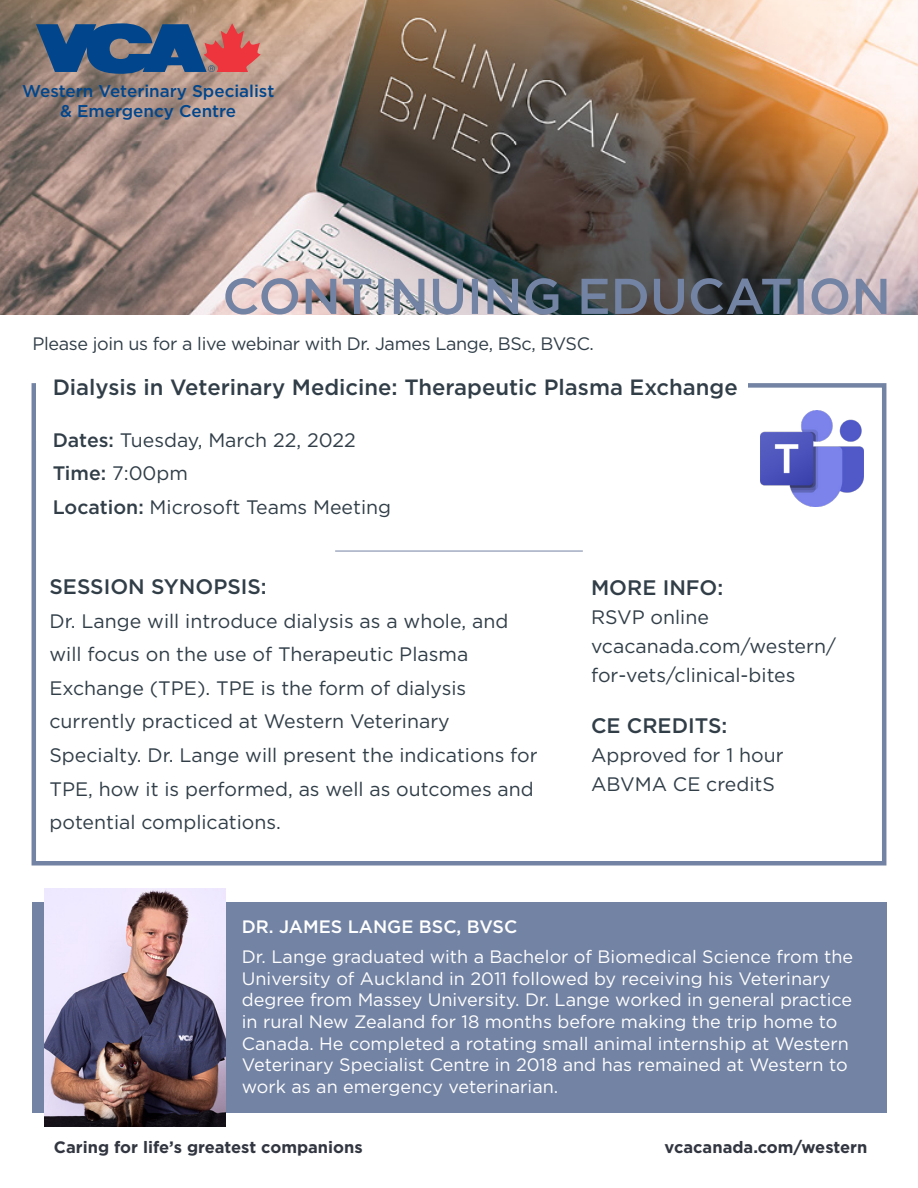
<style>
.page{position:relative;width:918px;height:1188px;background:#fff}
.page>*{position:absolute;margin:0;border:0;box-sizing:border-box;transform-origin:0 0}
.t1{font:500 22.2px "Gotham";color:#313e48}
.t2{font:500 21px "Gotham";color:#313e48}
.t3{font:19.5px/33.6px "Gotham";color:#313e48}
.t4{font:18px/21.6px "Gotham";color:#fff}
.t5{font:18px "Gotham";letter-spacing:-.02em;color:#313e48}
.t6{font:500 18px "Gotham";color:#fff}
.t7{font:500 16.95px/20.4px "Gotham";color:#01468c;text-align:center}
.Body_Copy{font:700 16.5px "Gotham";color:#323640}
.s1{font-weight:500}
</style>
<div class="page">
<img style="left:0;top:0;width:918px;height:315px">
<div style="left:32px;top:383px;width:854px;height:483px;background:#fff;border:4px solid #7383a3"></div>
<div style="left:36px;top:320px;width:711px;height:121px;background:#fff"></div>
<div style="left:32px;top:902px;width:854px;height:211px;background:#7383a3"></div>
<img style="left:45px;top:889px;width:180px;height:238px">
<svg style="left:36px;top:23px;width:225px;height:51px;background:#5c5e7d"></svg>
<svg style="left:225px;top:278px;width:661px;height:37px;background:#818490"></svg>
<hr style="left:335px;top:551px;width:248px;height:1px;background:#7383a3">
<img style="left:761px;top:410px;width:103px;height:96px">
<p class="t7" style="left:22px;top:80px;width:254px">Western Veterinary Specialist &amp; Emergency Centre</p>
<p class="t5" style="left:32px;top:332px;width:563px">Please join us for a live webinar with Dr. James Lange, BSc, BVSC.</p>
<p class="t1" style="left:53px;top:373px;width:687px">Dialysis in Veterinary Medicine: Therapeutic Plasma Exchange</p>
<p class="t3" style="left:53px;top:422px;width:305px"><span class="s1">Dates:</span> Tuesday, March 22, 2022</p>
<p class="t3" style="left:53px;top:456px;width:137px"><span class="s1">Time:</span> 7:00pm</p>
<p class="t3" style="left:53px;top:490px;width:340px"><span class="s1">Location:</span> Microsoft Teams Meeting</p>
<p class="t2" style="left:50px;top:573px;width:219px">SESSION SYNOPSIS:</p>
<p class="t3" style="left:50px;top:604px;width:490px">Dr. Lange will introduce dialysis as a whole, and will focus on the use of Therapeutic Plasma Exchange (TPE). TPE is the form of dialysis currently practiced at Western Veterinary Specialty. Dr. Lange will present the indications for TPE, how it is performed, as well as outcomes and potential complications.</p>
<p class="t2" style="left:591px;top:574px;width:134px">MORE INFO:</p>
<p class="t3" style="left:591px;top:600px;width:119px">RSVP online</p>
<p class="t3" style="left:591px;top:631px;width:246px;line-height:28.8px">vcacanada.com/western/ for-vets/clinical-bites</p>
<p class="t2" style="left:591px;top:712px;width:138px">CE CREDITS:</p>
<p class="t3" style="left:591px;top:740px;width:194px;line-height:28.8px">Approved for 1 hour<br>ABVMA CE creditS</p>
<p class="t6" style="left:242px;top:914px;width:277px">DR. JAMES LANGE BSC, BVSC</p>
<p class="t4" style="left:242px;top:946px;width:613px">Dr. Lange graduated with a Bachelor of Biomedical Science from the University of Auckland in 2011 followed by receiving his Veterinary degree from Massey University. Dr. Lange worked in general practice in rural New Zealand for 18 months before making the trip home to Canada. He completed a rotating small animal internship at Western Veterinary Specialist Centre in 2018 and has remained at Western to work as an emergency veterinarian.</p>
<p class="Body_Copy" style="left:54px;top:1136px;width:310px">Caring for life’s greatest companions</p>
<p class="Body_Copy" style="left:665px;top:1136px;width:204px">vcacanada.com/western</p>
</div>
